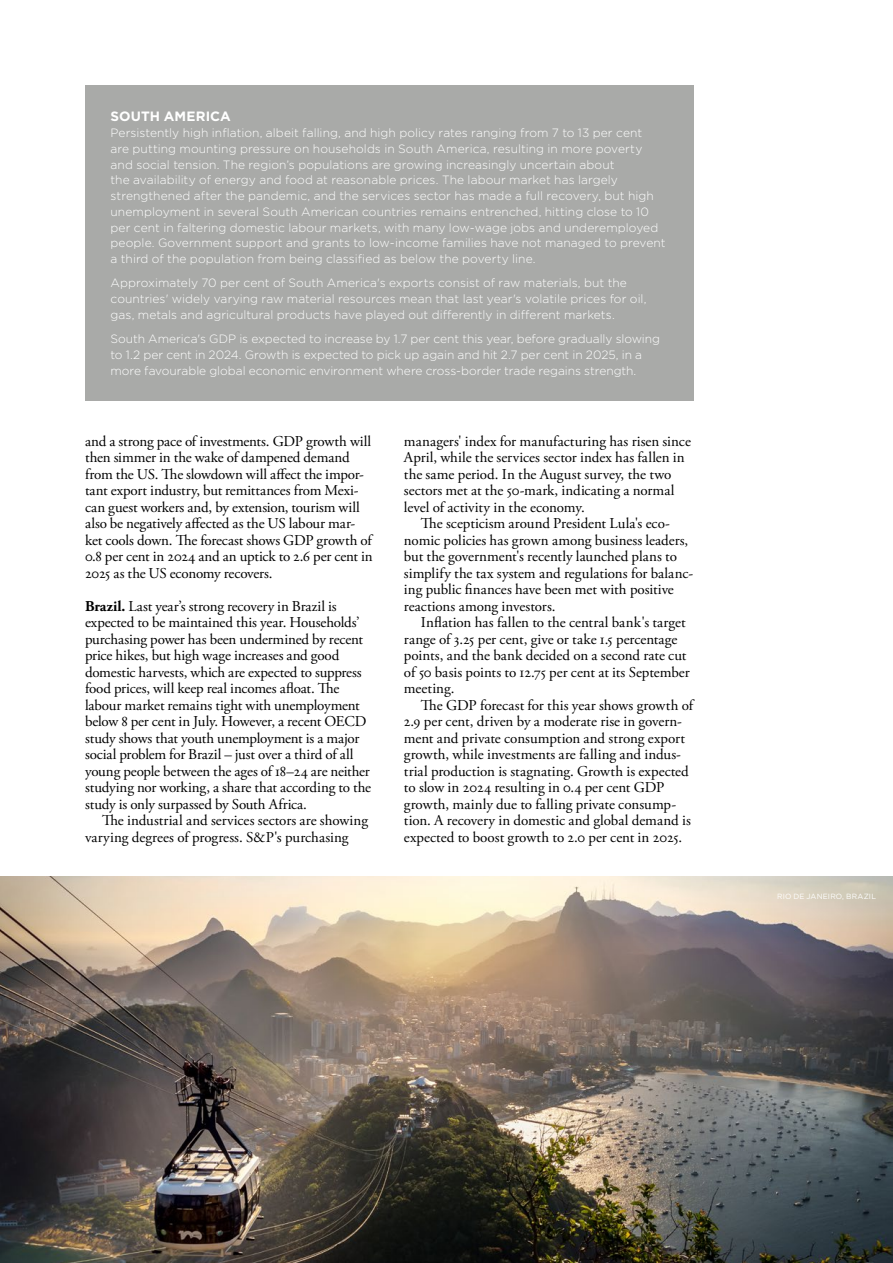
<style>
.page{position:relative;width:893px;height:1263px;background:#fff}
.page>*{position:absolute;margin:0;border:0;box-sizing:border-box;transform-origin:0 0}
.Bröd_indrag{font:15px/16.5px "Adobe Garamond Pro";color:#000}
.Bröd{font:15px/16.5px "Adobe Garamond Pro";letter-spacing:-.01em;color:#000}
.Rubrik_mellan{font:700 13.5px "Gotham";letter-spacing:.005em;color:#fff}
.Rubrik_mellan-2{font:300 12px/15.8px "Gotham";letter-spacing:.005em;color:#fff}
.Bröd_indrag-2{font:7.5px "Gotham";letter-spacing:.025em;color:#fff}
.s1{font-weight:700}
</style>
<div class="page">
<div style="left:85px;top:85px;width:608px;height:315px;background:#a9aaa8"></div>
<img style="left:0;top:876px;width:893px;height:387px">
<p class="Rubrik_mellan" style="left:111px;top:108px;width:122px">SOUTH AMERICA</p>
<p class="Rubrik_mellan-2" style="left:111px;top:125px;width:557px">Persistently high inflation, albeit falling, and high policy rates ranging from 7 to 13 per cent<br>are putting mounting pressure on households in South America, resulting in more poverty and social tension. The region’s populations are growing increasingly uncertain about<br>the availability of energy and food at reasonable prices. The labour market has largely strengthened after the pandemic, and the services sector has made a full recovery, but high unemployment in several South American countries remains entrenched, hitting close to 10 per cent in faltering domestic labour markets, with many low-wage jobs and underemployed people. Government support and grants to low-income families have not managed to prevent a third of the population from being classified as below the poverty line.</p>
<p class="Rubrik_mellan-2" style="left:111px;top:275px;width:537px">Approximately 70 per cent of South America's exports consist of raw materials, but the countries' widely varying raw material resources mean that last year's volatile prices for oil, gas, metals and agricultural products have played out differently in different markets.</p>
<p class="Rubrik_mellan-2" style="left:111px;top:331px;width:551px">South America's GDP is expected to increase by 1.7 per cent this year, before gradually slowing to 1.2 per cent in 2024. Growth is expected to pick up again and hit 2.7 per cent in 2025, in a more favourable global economic environment where cross-border trade regains strength.</p>
<p class="Bröd_indrag" style="left:85px;top:433px;width:289px">and a strong pace of investments. GDP growth will then simmer in the wake of dampened demand from the US. The slowdown will affect the impor&shy;tant export industry, but remittances from Mexi&shy;can guest workers and, by extension, tourism will also be negatively affected as the US labour mar&shy;ket cools down. The forecast shows GDP growth of 0.8 per cent in 2024 and an uptick to 2.6 per cent in 2025 as the US economy recovers.</p>
<p class="Bröd" style="left:85px;top:598px;width:288px"><span class="s1">Brazil.</span> Last year’s strong recovery in Brazil is expected to be maintained this year. Households’ purchasing power has been undermined by recent price hikes, but high wage increases and good domestic harvests, which are expected to suppress food prices, will keep real incomes afloat. The labour market remains tight with unemployment below 8 per cent in July. However, a recent OECD study shows that youth unemployment is a major social problem for Brazil – just over a third of all young people between the ages of 18–24 are neither studying nor working, a share that according to the study is only surpassed by South Africa.</p>
<p class="Bröd_indrag" style="left:85px;top:813px;width:285px;text-indent:17px">The industrial and services sectors are showing varying degrees of progress. S&amp;P's purchasing</p>
<p class="Bröd_indrag" style="left:404px;top:433px;width:289px">managers' index for manufacturing has risen since April, while the services sector index has fallen in the same period. In the August survey, the two sectors met at the 50-mark, indicating a normal level of activity in the economy.</p>
<p class="Bröd_indrag" style="left:404px;top:516px;width:291px;text-indent:17px">The scepticism around President Lula's eco&shy;nomic policies has grown among business leaders, but the government's recently launched plans to simplify the tax system and regulations for balanc&shy;ing public finances have been met with positive reactions among investors.</p>
<p class="Bröd_indrag" style="left:404px;top:615px;width:287px;text-indent:17px">Inflation has fallen to the central bank's target range of 3.25 per cent, give or take 1.5 percentage points, and the bank decided on a second rate cut of 50 basis points to 12.75 per cent at its September meeting.</p>
<p class="Bröd_indrag" style="left:404px;top:697px;width:291px;text-indent:17px">The GDP forecast for this year shows growth of 2.9 per cent, driven by a moderate rise in govern&shy;ment and private consumption and strong export growth, while investments are falling and indus&shy;trial production is stagnating. Growth is expected to slow in 2024 resulting in 0.4 per cent GDP growth, mainly due to falling private consump&shy;tion. A recovery in domestic and global demand is expected to boost growth to 2.0 per cent in 2025.</p>
<p class="Bröd_indrag-2" style="left:777px;top:891px;width:100px">RIO DE JANEIRO, BRAZIL</p>
</div>
